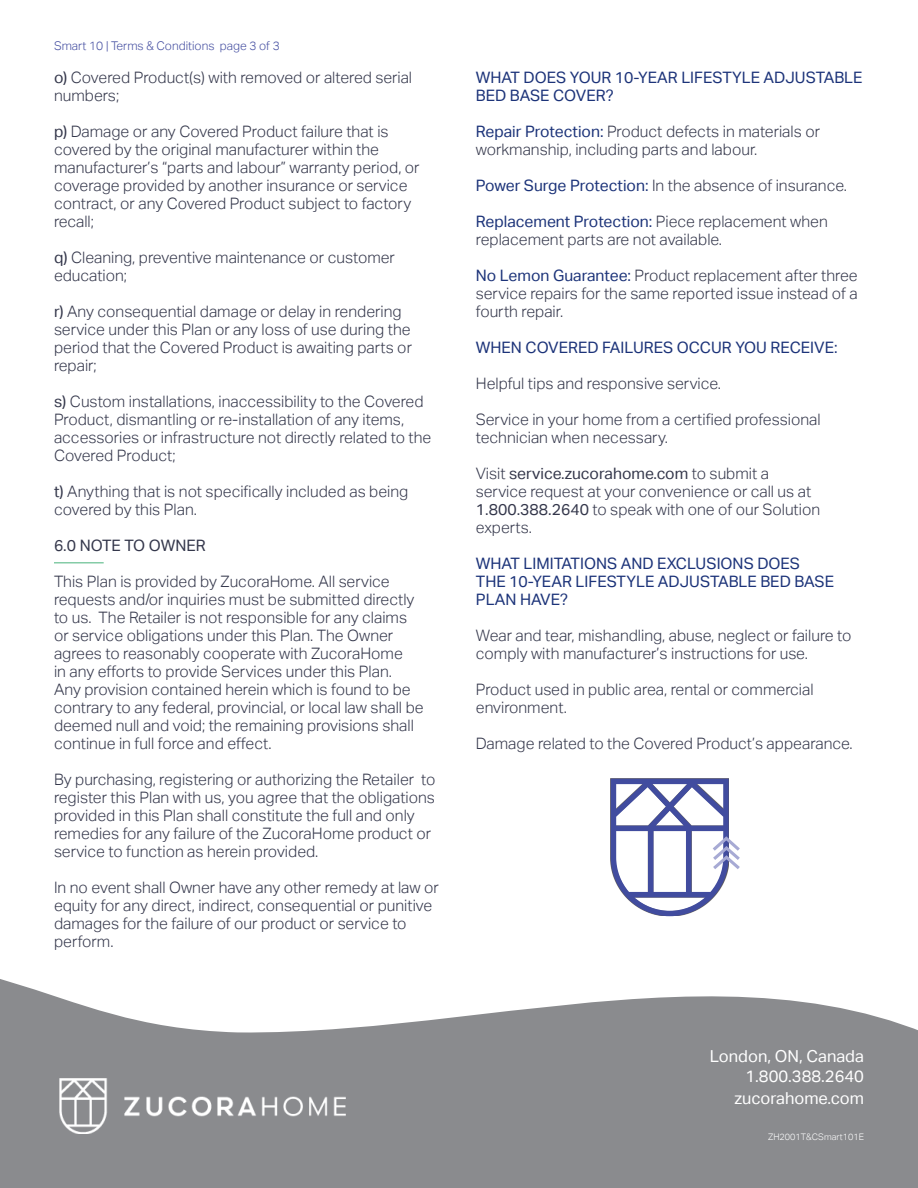
<style>
.page{position:relative;width:918px;height:1188px;background:#fff}
.page>*{position:absolute;margin:0;border:0;box-sizing:border-box;transform-origin:0 0}
.t1{font:16.5px "Aktiv Grotesk";color:#fff}
.t2{font:300 15.75px/18px "Aktiv Grotesk";color:#34374b}
.t3{font:15.75px/18px "Aktiv Grotesk";color:#1c3379}
.t4{font:15.75px "Aktiv Grotesk";color:#34374b}
.t5{font:300 12px "Aktiv Grotesk";color:#434da0}
.t6{font:300 9px "Aktiv Grotesk";color:#fff}
.s1{font-weight:400}
.s2{font-weight:400;color:#1c3379}
</style>
<div class="page">
<svg style="left:0;top:979px;width:918px;height:209px;fill:#8a8b8e"></svg>
<img style="left:59px;top:1078px;width:286px;height:56px">
<hr style="left:54px;top:562px;width:50px;height:2px;background:#85cca7">
<svg style="left:611px;top:779px;width:129px;height:137px"></svg>
<p class="t5" style="left:54px;top:38px;width:227px">Smart 10 | Terms &amp; Conditions page 3 of 3</p>
<p class="t2" style="left:54px;top:68px;width:360px"><span class="s1">o)</span> Covered Product(s) with removed or altered serial numbers;</p>
<p class="t2" style="left:54px;top:122px;width:367px"><span class="s1">p)</span> Damage or any Covered Product failure that is covered by the original manufacturer within the manufacturer’s “parts and labour” warranty period, or coverage provided by another insurance or service contract, or any Covered Product subject to factory recall;</p>
<p class="t2" style="left:54px;top:248px;width:342px"><span class="s1">q)</span> Cleaning, preventive maintenance or customer education;</p>
<p class="t2" style="left:54px;top:302px;width:359px"><span class="s1">r)</span> Any consequential damage or delay in rendering service under this Plan or any loss of use during the period that the Covered Product is awaiting parts or repair;</p>
<p class="t2" style="left:54px;top:392px;width:379px"><span class="s1">s)</span> Custom installations, inaccessibility to the Covered Product, dismantling or re-installation of any items, accessories or infrastructure not directly related to the Covered Product;</p>
<p class="t2" style="left:54px;top:482px;width:356px"><span class="s1">t)</span> Anything that is not specifically included as being covered by this Plan.</p>
<p class="t4" style="left:54px;top:536px;width:153px">6.0 NOTE TO OWNER</p>
<p class="t2" style="left:54px;top:572px;width:371px">This Plan is provided by ZucoraHome. All service requests and/or inquiries must be submitted directly to us. The Retailer is not responsible for any claims or service obligations under this Plan. The Owner agrees to reasonably cooperate with ZucoraHome<br>in any efforts to provide Services under this Plan.<br>Any provision contained herein which is found to be contrary to any federal, provincial, or local law shall be deemed null and void; the remaining provisions shall continue in full force and effect.</p>
<p class="t2" style="left:54px;top:770px;width:383px">By purchasing, registering or authorizing the Retailer to register this Plan with us, you agree that the obligations provided in this Plan shall constitute the full and only remedies for any failure of the ZucoraHome product or service to function as herein provided.</p>
<p class="t2" style="left:54px;top:878px;width:386px">In no event shall Owner have any other remedy at law or equity for any direct, indirect, consequential or punitive damages for the failure of our product or service to perform.</p>
<p class="t3" style="left:476px;top:68px;width:388px">WHAT DOES YOUR 10-YEAR LIFESTYLE ADJUSTABLE<br>BED BASE COVER?</p>
<p class="t2" style="left:476px;top:122px;width:346px"><span class="s2">Repair Protection:</span> Product defects in materials or workmanship, including parts and labour.</p>
<p class="t2" style="left:476px;top:176px;width:373px"><span class="s2">Power Surge Protection:</span> In the absence of insurance.</p>
<p class="t2" style="left:476px;top:212px;width:353px"><span class="s2">Replacement Protection:</span> Piece replacement when replacement parts are not available.</p>
<p class="t2" style="left:476px;top:266px;width:383px;text-align:justify"><span class="s2">No Lemon Guarantee:</span> Product replacement after three service repairs for the same reported issue instead of a fourth repair.</p>
<p class="t3" style="left:476px;top:338px;width:363px">WHEN COVERED FAILURES OCCUR YOU RECEIVE:</p>
<p class="t2" style="left:476px;top:374px;width:247px">Helpful tips and responsive service.</p>
<p class="t2" style="left:476px;top:410px;width:346px">Service in your home from a certified professional technician when necessary.</p>
<p class="t2" style="left:476px;top:464px;width:346px">Visit <span class="s1">service.zucorahome.com</span> to submit a service request at your convenience or call us at <span class="s1">1.800.388.2640</span> to speak with one of our Solution experts.</p>
<p class="t3" style="left:476px;top:554px;width:326px">WHAT LIMITATIONS AND EXCLUSIONS DOES</p>
<p class="t3" style="left:476px;top:572px;width:360px">THE 10-YEAR LIFESTYLE ADJUSTABLE BED BASE<br>PLAN HAVE?</p>
<p class="t2" style="left:476px;top:626px;width:377px">Wear and tear, mishandling, abuse, neglect or failure to comply with manufacturer’s instructions for use.</p>
<p class="t2" style="left:476px;top:680px;width:339px">Product used in public area, rental or commercial environment.</p>
<p class="t2" style="left:476px;top:734px;width:378px">Damage related to the Covered Product’s appearance.</p>
<p class="t1" style="left:710px;top:1047px;width:156px">London, ON, Canada</p>
<p class="t1" style="left:745px;top:1067px;width:120px">1.800.388.2640</p>
<p class="t1" style="left:735px;top:1088px;width:131px">zucorahome.com</p>
<p class="t6" style="left:768px;top:1132px;width:97px">ZH2001T&amp;CSmart101E</p>
</div>
